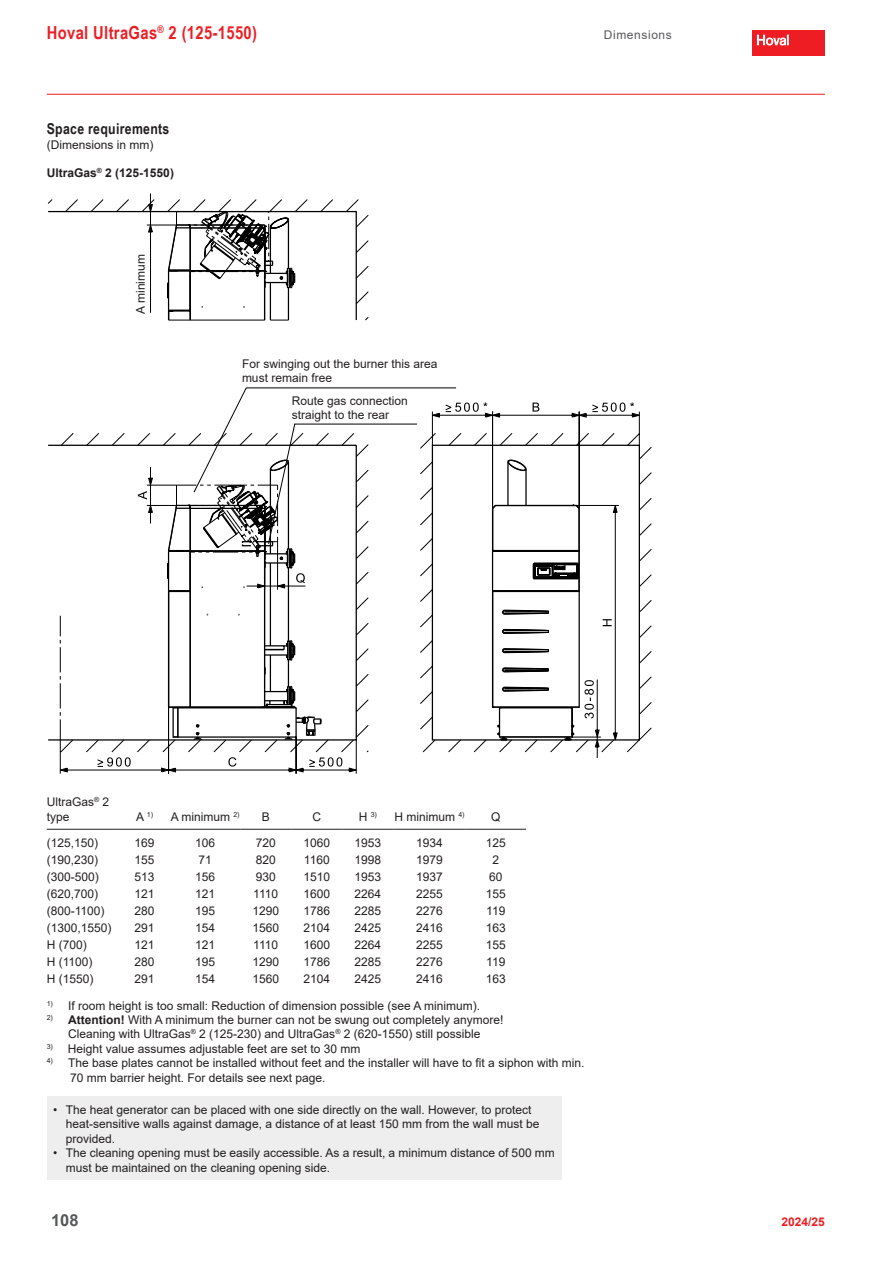
<style>
.page{position:relative;width:893px;height:1263px;background:#fff}
.page>*{position:absolute;margin:0;border:0;box-sizing:border-box;transform-origin:0 0}
.t1{font:700 18px "Arial Narrow";letter-spacing:.02em;color:#ee1d23}
.t2{font:700 16.5px "Arial";color:#57585a}
.t3{font:700 15px "Arial Narrow";letter-spacing:.02em;color:#231f20}
.t4{font:12px/14.4px "Arial";color:#231f20}
.t5{font:700 12px "Arial";color:#231f20}
.t6{font:12px "Arial";letter-spacing:.05em;color:#57585a}
.t7{font:700 12px "Arial";color:#ee1d23}
.t8{font:7.05px "Arial";color:#231f20}
.s1{font-size:12px}
.s2{font-weight:700}
</style>
<div class="page">
<div style="left:753px;top:30px;width:72px;height:26px;background:#ee1d23"></div>
<svg style="left:757px;top:35px;width:32px;height:11px"></svg>
<hr style="left:47px;top:94px;width:778px;height:1px;background:#ee1d23">
<div style="left:47px;top:1097px;width:514px;height:83px;background:#eee"></div>
<hr style="left:47px;top:829px;width:72px;height:1px;background:#231f20">
<hr style="left:119px;top:829px;width:51px;height:1px;background:#231f20">
<hr style="left:170px;top:829px;width:70px;height:1px;background:#231f20">
<hr style="left:240px;top:829px;width:51px;height:1px;background:#231f20">
<hr style="left:291px;top:829px;width:51px;height:1px;background:#231f20">
<hr style="left:342px;top:829px;width:51px;height:1px;background:#231f20">
<hr style="left:393px;top:829px;width:73px;height:1px;background:#231f20">
<hr style="left:466px;top:829px;width:60px;height:1px;background:#231f20">
<svg style="left:380px;top:387px;width:261px;height:371px"></svg>
<svg style="left:47px;top:193px;width:333px;height:581px"></svg>
<div style="left:292px;top:396px;width:133px;height:26px;background:#fff"></div>
<div style="left:242px;top:359px;width:216px;height:27px;background:#fff"></div>
<div style="left:136px;top:239px;width:13px;height:75px;background:#fff"></div>
<h1 class="t1" style="left:47px;top:22px;width:212px">Hoval UltraGas<sup>®</sup> 2 (125-1550)</h1>
<p class="t6" style="left:604px;top:28px;width:70px">Dimensions</p>
<p class="t3" style="left:47px;top:120px;width:124px">Space requirements</p>
<p class="t4" style="left:47px;top:137px;width:108px">(Dimensions in mm)</p>
<p class="t5" style="left:47px;top:167px;width:129px">UltraGas<sup>®</sup> 2 (125-1550)</p>
<p class="t4" style="left:133px;top:314px;width:61px;rotate:-90deg">A minimum</p>
<p class="t4" style="left:242px;top:357px;width:197px">For swinging out the burner this area must remain free</p>
<p class="t4" style="left:292px;top:393px;width:118px">Route gas connection straight to the rear</p>
<p class="t4" style="left:47px;top:794px;width:64px;line-height:15px">UltraGas<sup>®</sup> 2 type</p>
<p class="t8" style="left:136px;top:810px;width:18px"><span class="s1">A</span> 1)</p>
<p class="t4" style="left:171px;top:810px;width:70px">A minimum <sup>2)</sup></p>
<p class="t4" style="left:262px;top:810px;width:10px">B</p>
<p class="t4" style="left:312px;top:810px;width:10px">C</p>
<p class="t8" style="left:359px;top:810px;width:20px"><span class="s1">H</span> 3)</p>
<p class="t4" style="left:394px;top:810px;width:72px">H minimum <sup>4)</sup></p>
<p class="t4" style="left:491px;top:810px;width:11px">Q</p>
<p class="t4" style="left:47px;top:835px;width:53px">(125,150)</p>
<p class="t4" style="left:135px;top:835px;width:22px">169</p>
<p class="t4" style="left:195px;top:835px;width:22px">106</p>
<p class="t4" style="left:256px;top:835px;width:22px">720</p>
<p class="t4" style="left:303px;top:835px;width:28px">1060</p>
<p class="t4" style="left:354px;top:835px;width:28px">1953</p>
<p class="t4" style="left:416px;top:835px;width:28px">1934</p>
<p class="t4" style="left:486px;top:835px;width:22px">125</p>
<p class="t4" style="left:47px;top:852px;width:53px">(190,230)</p>
<p class="t4" style="left:135px;top:852px;width:22px">155</p>
<p class="t4" style="left:198px;top:852px;width:15px">71</p>
<p class="t4" style="left:256px;top:852px;width:22px">820</p>
<p class="t4" style="left:304px;top:852px;width:27px">1160</p>
<p class="t4" style="left:354px;top:852px;width:28px">1998</p>
<p class="t4" style="left:416px;top:852px;width:28px">1979</p>
<p class="t4" style="left:492px;top:852px;width:8px">2</p>
<p class="t4" style="left:47px;top:869px;width:54px">(300-500)</p>
<p class="t4" style="left:135px;top:869px;width:22px">513</p>
<p class="t4" style="left:195px;top:869px;width:22px">156</p>
<p class="t4" style="left:256px;top:869px;width:22px">930</p>
<p class="t4" style="left:303px;top:869px;width:28px">1510</p>
<p class="t4" style="left:354px;top:869px;width:28px">1953</p>
<p class="t4" style="left:416px;top:869px;width:28px">1937</p>
<p class="t4" style="left:489px;top:869px;width:15px">60</p>
<p class="t4" style="left:47px;top:886px;width:53px">(620,700)</p>
<p class="t4" style="left:135px;top:886px;width:22px">121</p>
<p class="t4" style="left:195px;top:886px;width:22px">121</p>
<p class="t4" style="left:253px;top:886px;width:26px">1110</p>
<p class="t4" style="left:303px;top:886px;width:28px">1600</p>
<p class="t4" style="left:354px;top:886px;width:28px">2264</p>
<p class="t4" style="left:416px;top:886px;width:28px">2255</p>
<p class="t4" style="left:486px;top:886px;width:22px">155</p>
<p class="t4" style="left:47px;top:903px;width:59px">(800-1100)</p>
<p class="t4" style="left:135px;top:903px;width:22px">280</p>
<p class="t4" style="left:195px;top:903px;width:22px">195</p>
<p class="t4" style="left:252px;top:903px;width:28px">1290</p>
<p class="t4" style="left:303px;top:903px;width:28px">1786</p>
<p class="t4" style="left:354px;top:903px;width:28px">2285</p>
<p class="t4" style="left:416px;top:903px;width:28px">2276</p>
<p class="t4" style="left:486px;top:903px;width:21px">119</p>
<p class="t4" style="left:47px;top:920px;width:66px">(1300,1550)</p>
<p class="t4" style="left:135px;top:920px;width:22px">291</p>
<p class="t4" style="left:195px;top:920px;width:22px">154</p>
<p class="t4" style="left:252px;top:920px;width:28px">1560</p>
<p class="t4" style="left:303px;top:920px;width:28px">2104</p>
<p class="t4" style="left:354px;top:920px;width:28px">2425</p>
<p class="t4" style="left:416px;top:920px;width:28px">2416</p>
<p class="t4" style="left:486px;top:920px;width:22px">163</p>
<p class="t4" style="left:47px;top:937px;width:42px">H (700)</p>
<p class="t4" style="left:135px;top:937px;width:22px">121</p>
<p class="t4" style="left:195px;top:937px;width:22px">121</p>
<p class="t4" style="left:253px;top:937px;width:26px">1110</p>
<p class="t4" style="left:303px;top:937px;width:28px">1600</p>
<p class="t4" style="left:354px;top:937px;width:28px">2264</p>
<p class="t4" style="left:416px;top:937px;width:28px">2255</p>
<p class="t4" style="left:486px;top:937px;width:22px">155</p>
<p class="t4" style="left:47px;top:954px;width:47px">H (1100)</p>
<p class="t4" style="left:135px;top:954px;width:22px">280</p>
<p class="t4" style="left:195px;top:954px;width:22px">195</p>
<p class="t4" style="left:252px;top:954px;width:28px">1290</p>
<p class="t4" style="left:303px;top:954px;width:28px">1786</p>
<p class="t4" style="left:354px;top:954px;width:28px">2285</p>
<p class="t4" style="left:416px;top:954px;width:28px">2276</p>
<p class="t4" style="left:486px;top:954px;width:21px">119</p>
<p class="t4" style="left:47px;top:971px;width:48px">H (1550)</p>
<p class="t4" style="left:135px;top:971px;width:22px">291</p>
<p class="t4" style="left:195px;top:971px;width:22px">154</p>
<p class="t4" style="left:252px;top:971px;width:28px">1560</p>
<p class="t4" style="left:303px;top:971px;width:28px">2104</p>
<p class="t4" style="left:354px;top:971px;width:28px">2425</p>
<p class="t4" style="left:416px;top:971px;width:28px">2416</p>
<p class="t4" style="left:486px;top:971px;width:22px">163</p>
<p class="t4" style="left:47px;top:998px;width:435px"><sup>1)</sup> If room height is too small: Reduction of dimension possible (see A minimum).</p>
<p class="t4" style="left:47px;top:1013px;width:458px;text-align:center"><sup>2)</sup> <span class="s2">Attention!</span> With A minimum the burner can not be swung out completely anymore!<br>Cleaning with UltraGas<sup>®</sup> 2 (125-230) and UltraGas<sup>®</sup> 2 (620-1550) still possible</p>
<p class="t4" style="left:47px;top:1041px;width:315px"><sup>3)</sup> Height value assumes adjustable feet are set to 30 mm</p>
<p class="t4" style="left:70px;top:1056px;width:516px;text-indent:-23px"><sup>4)</sup> The base plates cannot be installed without feet and the installer will have to fit a siphon with min.<br>70 mm barrier height. For details see next page.</p>
<p class="t4" style="left:66px;top:1102px;width:475px;text-indent:-13px">• The heat generator can be placed with one side directly on the wall. However, to protect heat-sensitive walls against damage, a distance of at least 150 mm from the wall must be provided.</p>
<p class="t4" style="left:66px;top:1146px;width:490px;text-indent:-13px">• The cleaning opening must be easily accessible. As a result, a minimum distance of 500 mm must be maintained on the cleaning opening side.</p>
<h2 class="t2" style="left:51px;top:1211px;width:29px">108</h2>
<p class="t7" style="left:782px;top:1215px;width:45px">2024/25</p>
</div>
